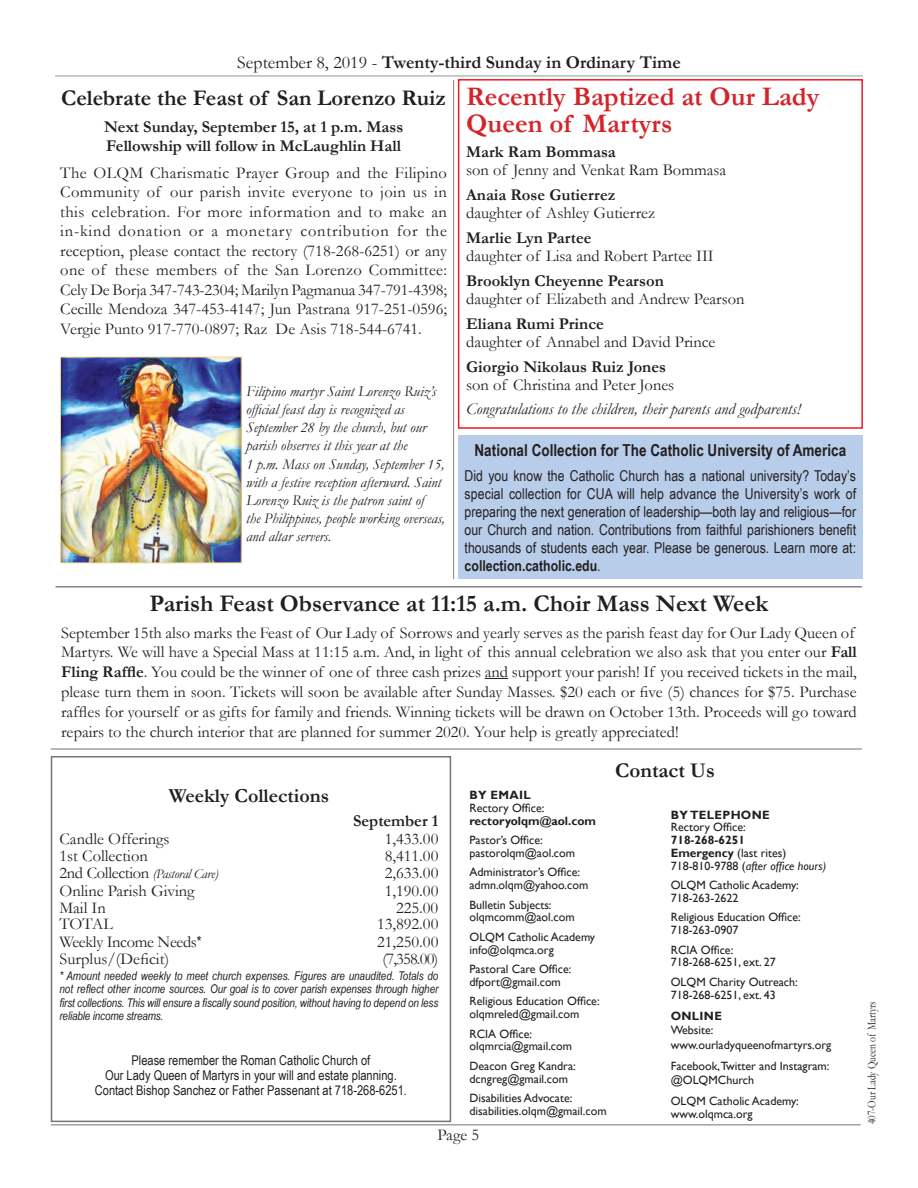
<style>
.page{position:relative;width:918px;height:1188px;background:#fff}
.page>*{position:absolute;margin:0;border:0;box-sizing:border-box;transform-origin:0 0}
.t1{font:700 27px/27.2px "Garamond";color:#d42429}
.t2{font:700 24px "Garamond";color:#241f1f}
.t3{font:700 22.5px "Garamond";color:#241f1f}
.t4{font:700 21px "Garamond";color:#241f1f}
.t5{font:700 19.95px "Garamond";color:#241f1f}
.t6{font:700 18px "Garamond";color:#241f1f}
.t7{font:16.5px/19.5px "Garamond";color:#241f1f;text-align:justify}
.t8{font:700 16.5px/19.8px "Garamond";color:#241f1f}
.t9{font:italic 16.5px "Garamond";color:#241f1f}
.t10{font:700 16.5px "Arial Narrow";color:#241f1f}
.t11{font:16.5px "Garamond";letter-spacing:-.02em;color:#241f1f}
.t12{font:15px/18px "Arial Narrow";color:#241f1f;text-align:justify}
.t13{font:italic 15px/18px "Garamond";color:#241f1f}
.t14{font:13.5px/15px "Arial Narrow";color:#241f1f;text-align:center}
.t15{font:italic 13.5px "Garamond";letter-spacing:-.02em;color:#241f1f}
.t16{font:12px/19.5px "Gill Sans";color:#241f1f}
.t17{font:italic 12px/13.5px "Arial Narrow";letter-spacing:-.01em;color:#241f1f;text-align:justify}
.t18{font:700 12px/19.5px "Gill Sans";color:#241f1f}
.t19{font:12px "Garamond";color:#241f1f;scale:.8 1}
.t20{font:700 12px "Gill Sans";letter-spacing:.025em;color:#241f1f}
.s1{font-weight:400}
.s2{font-weight:700}
.s3{font-style:normal;font-size:16.5px}
.s4{font-family:"Arial Narrow";font-size:15px}
.s5{font-style:inherit}
.s6{font-style:italic}
</style>
<div class="page">
<hr style="left:55px;top:76px;width:808px;height:1px;background:#969698">
<img style="left:62px;top:359px;width:177px;height:202px">
<div style="left:60px;top:357px;width:181px;height:206px;border:1px solid #f6d794"></div>
<hr style="left:56px;top:586px;width:806px;height:2px;background:#838182">
<div style="left:458px;top:79px;width:405px;height:350px;border:2px solid #ef1923"></div>
<hr style="left:51px;top:1124px;width:810px;height:1px;background:#838182">
<hr style="left:51px;top:748px;width:811px;height:2px;background:#838182">
<div style="left:51px;top:756px;width:400px;height:366px;border:2px solid #777576"></div>
<hr style="left:453px;top:80px;width:1px;height:499px;background:#838182">
<svg style="left:485px;top:678px;width:23px;height:1px"></svg>
<div style="left:458px;top:436px;width:405px;height:143px;background:#b8cdea"></div>
<p class="t6" style="left:237px;top:50px;width:445px"><span class="s1">September 8, 2019 -</span> Twenty-third Sunday in Ordinary Time</p>
<h3 class="t3" style="left:61px;top:83px;width:387px">Celebrate the Feast of San Lorenzo Ruiz</h3>
<p class="t8" style="left:104px;top:117px;width:301px">Next Sunday, September 15, at 1 p.m. Mass<br>Fellowship will follow in McLaughlin Hall</p>
<p class="t7" style="left:60px;top:162px;width:388px">The OLQM Charismatic Prayer Group and the Filipino Community of our parish invite everyone to join us in this celebration. For more information and to make an in-kind donation or a monetary contribution for the reception, please contact the rectory (718-268-6251) or any one of these members of the San Lorenzo Committee:<br>Cely De Borja 347-743-2304; Marilyn Pagmanua 347-791-4398; Cecille Mendoza 347-453-4147; Jun Pastrana 917-251-0596; Vergie Punto 917-770-0897; Raz De Asis 718-544-6741.</p>
<h1 class="t1" style="left:466px;top:83px;width:355px">Recently Baptized at Our Lady<br>Queen of Martyrs</h1>
<p class="t8" style="left:466px;top:142px;width:151px">Mark Ram Bommasa</p>
<p class="t7" style="left:466px;top:160px;width:262px">son of Jenny and Venkat Ram Bommasa</p>
<p class="t8" style="left:466px;top:185px;width:151px">Anaia Rose Gutierrez</p>
<p class="t7" style="left:466px;top:203px;width:191px">daughter of Ashley Gutierrez</p>
<p class="t8" style="left:466px;top:228px;width:127px">Marlie Lyn Partee</p>
<p class="t7" style="left:466px;top:246px;width:249px">daughter of Lisa and Robert Partee III</p>
<p class="t8" style="left:466px;top:271px;width:199px">Brooklyn Cheyenne Pearson</p>
<p class="t7" style="left:466px;top:289px;width:280px">daughter of Elizabeth and Andrew Pearson</p>
<p class="t8" style="left:466px;top:314px;width:139px">Eliana Rumi Prince</p>
<p class="t7" style="left:466px;top:332px;width:251px">daughter of Annabel and David Prince</p>
<p class="t8" style="left:466px;top:357px;width:201px">Giorgio Nikolaus Ruiz Jones</p>
<p class="t7" style="left:466px;top:375px;width:210px">son of Christina and Peter Jones</p>
<p class="t9" style="left:466px;top:397px;width:336px">Congratulations to the children, their parents and godparents!</p>
<p class="t13" style="left:246px;top:382px;width:200px">Filipino martyr Saint Lorenzo Ruiz’s official feast day is recognized as September 28 by the church, but our parish observes it this year at the<br>1 p.m. Mass on Sunday, September 15, with a festive reception afterward. Saint Lorenzo Ruiz is the patron saint of<br>the Philippines, people working overseas, and altar servers.</p>
<p class="t10" style="left:475px;top:438px;width:373px">National Collection for The Catholic University of America</p>
<p class="t12" style="left:465px;top:466px;width:393px">Did you know the Catholic Church has a national university? Today’s special collection for CUA will help advance the University’s work of preparing the next generation of leadership—both lay and religious—for our Church and nation. Contributions from faithful parishioners benefit thousands of students each year. Please be generous. Learn more at: <span class="s2">collection.catholic.edu</span>.</p>
<h2 class="t2" style="left:150px;top:587px;width:620px">Parish Feast Observance at 11:15 a.m. Choir Mass Next Week</h2>
<p class="t7" style="left:61px;top:622px;width:797px;text-align:left">September 15th also marks the Feast of Our Lady of Sorrows and yearly serves as the parish feast day for Our Lady Queen of Martyrs. We will have a Special Mass at 11:15 a.m. And, in light of this annual celebration we also ask that you enter our <span class="s2">Fall Fling Raffle</span>. You could be the winner of one of three cash prizes and support your parish! If you received tickets in the mail, please turn them in soon. Tickets will soon be available after Sunday Masses. $20 each or five (5) chances for $75. Purchase raffles for yourself or as gifts for family and friends. Winning tickets will be drawn on October 13th. Proceeds will go toward repairs to the church interior that are planned for summer 2020. Your help is greatly appreciated!</p>
<p class="t5" style="left:169px;top:782px;width:162px">Weekly Collections</p>
<p class="t8" style="left:353px;top:811px;width:87px">September 1</p>
<p class="t7" style="left:60px;top:829px;width:112px">Candle Offerings</p>
<p class="t7" style="left:385px;top:829px;width:55px">1,433.00</p>
<p class="t7" style="left:60px;top:846px;width:90px">1st Collection</p>
<p class="t7" style="left:385px;top:846px;width:55px">8,411.00</p>
<p class="t15" style="left:60px;top:864px;width:161px"><span class="s3">2nd Collection</span> (Pastoral Care)</p>
<p class="t7" style="left:385px;top:862px;width:55px">2,633.00</p>
<p class="t7" style="left:60px;top:880px;width:137px">Online Parish Giving</p>
<p class="t7" style="left:385px;top:880px;width:55px">1,190.00</p>
<p class="t7" style="left:60px;top:897px;width:48px">Mail In</p>
<p class="t7" style="left:396px;top:897px;width:44px">225.00</p>
<p class="t7" style="left:60px;top:914px;width:55px">TOTAL</p>
<p class="t7" style="left:377px;top:914px;width:63px">13,892.00</p>
<p class="t11" style="left:60px;top:931px;width:144px">Weekly Income Needs<span class="s4">*</span></p>
<p class="t7" style="left:377px;top:931px;width:63px">21,250.00</p>
<p class="t7" style="left:60px;top:948px;width:111px">Surplus/(Deficit)</p>
<p class="t7" style="left:383px;top:948px;width:57px">(7,358.00)</p>
<p class="t17" style="left:60px;top:968px;width:380px">* Amount needed weekly to meet church expenses. Figures are unaudited. Totals do not reflect other income sources. Our goal is to cover parish expenses through higher first collections. This will ensure a fiscally sound position, without having to depend on less reliable income streams.</p>
<p class="t14" style="left:95px;top:1053px;width:314px">Please remember the Roman Catholic Church of<br>Our Lady Queen of Martyrs in your will and estate planning.<br>Contact Bishop Sanchez or Father Passenant at 718-268-6251.</p>
<p class="t20" style="left:470px;top:788px;width:63px">By Email</p>
<p class="t16" style="left:470px;top:798px;width:77px">Rectory Office:</p>
<p class="t18" style="left:470px;top:811px;width:128px">rectoryolqm@aol.com<br><span class="s1">Pastor’s Office</span><span class="s1">:</span></p>
<p class="t16" style="left:470px;top:843px;width:112px">pastorolqm@aol.com<br>Administrator’s Office:</p>
<p class="t16" style="left:470px;top:876px;width:120px">admn.olqm@yahoo.com<br>Bulletin Subjects:</p>
<p class="t16" style="left:470px;top:908px;width:127px">olqmcomm@aol.com<br>OLQM Catholic Academy</p>
<p class="t16" style="left:470px;top:940px;width:104px">info@olqmca.org<br>Pastoral Care Office:</p>
<p class="t16" style="left:470px;top:972px;width:132px">dfport@gmail.com<br>Religious Education Office<span class="s5">:</span></p>
<p class="t16" style="left:470px;top:1005px;width:111px">olqmreled@gmail.com<br>RCIA Office:</p>
<p class="t16" style="left:470px;top:1037px;width:108px">olqmrcia@gmail.com<br>Deacon Greg Kandra:</p>
<p class="t16" style="left:470px;top:1069px;width:104px">dcngreg@gmail.com<br>Disabilities Advocate:</p>
<p class="t16" style="left:470px;top:1101px;width:139px">disabilities.olqm@gmail.com</p>
<p class="t7" style="left:438px;top:1124px;width:43px">Page 5</p>
<p class="t4" style="left:615px;top:756px;width:101px">Contact Us</p>
<p class="t20" style="left:671px;top:807px;width:99px">By Telephone</p>
<p class="t16" style="left:671px;top:818px;width:77px">Rectory Office:</p>
<p class="t16" style="left:671px;top:834px;width:157px;line-height:12.8px"><span class="s2">718-268-6251<br>Emergency</span> (last rites)<br>718-810-9788 (<span class="s6">after office hours)</span></p>
<p class="t16" style="left:671px;top:879px;width:130px;line-height:12.8px">OLQM Catholic Academy:<br>718-263-2622</p>
<p class="t16" style="left:671px;top:911px;width:132px;line-height:12.8px">Religious Education Office:<br>718-263-0907</p>
<p class="t16" style="left:671px;top:943px;width:107px;line-height:12.8px">RCIA Office:<br>718-268-6251, ext. 27</p>
<p class="t16" style="left:671px;top:976px;width:129px;line-height:12.8px">OLQM Charity Outreach:<br>718-268-6251, ext. 43</p>
<p class="t20" style="left:671px;top:1009px;width:51px">Online</p>
<p class="t16" style="left:671px;top:1023px;width:162px;line-height:14.4px">Website: www.ourladyqueenofmartyrs.org</p>
<p class="t16" style="left:671px;top:1059px;width:160px;line-height:14.4px">Facebook,Twitter and Instagram: @OLQMChurch</p>
<p class="t16" style="left:671px;top:1095px;width:130px;line-height:12.8px">OLQM Catholic Academy: www.olqmca.org</p>
<p class="t19" style="left:864px;top:1124px;width:155px;rotate:-90deg">407-Our Lady Queen of Martyrs</p>
</div>
